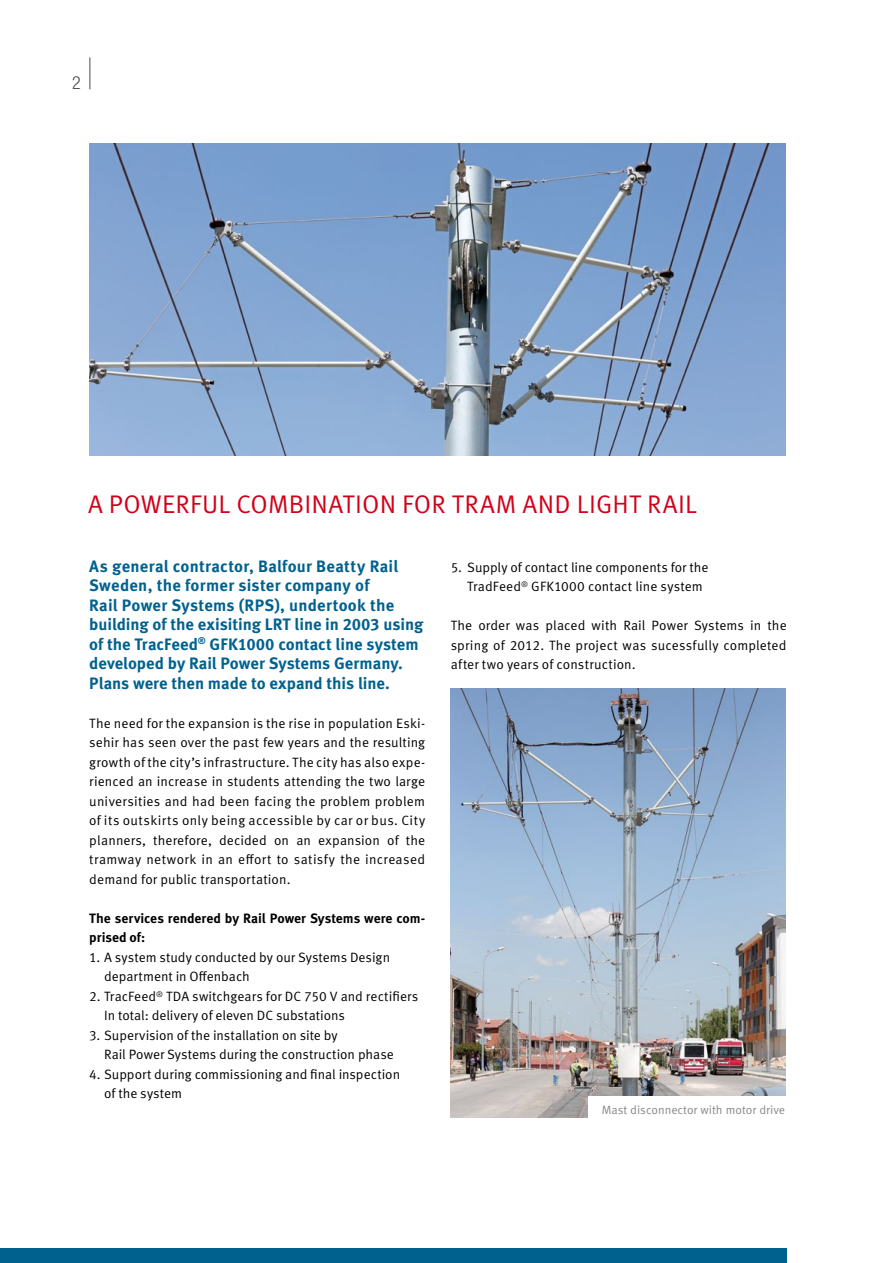
<style>
.page{position:relative;width:893px;height:1263px;background:#fff}
.page>*{position:absolute;margin:0;border:0;box-sizing:border-box;transform-origin:0 0}
.t1{font:25.5px "Meta Pro";letter-spacing:.015em;color:#d10019}
.t2{font:300 condensed 18px "Helvetica Neue LT Std";color:#4b4b4d}
.t3{font:700 16.5px/19.5px "Meta Pro";letter-spacing:.005em;color:#00618e}
.t4{font:13.5px/19.5px "Meta Pro";letter-spacing:.005em;color:#000}
.t5{font:700 13.5px/19.5px "Meta Pro";letter-spacing:.005em;color:#000}
.t6{font:12px "Meta Pro";color:#87888a}
</style>
<div class="page">
<div style="left:0;top:1248px;width:787px;height:15px;background:#00618e"></div>
<hr style="left:89px;top:57px;width:1px;height:32px;background:#4b4b4d">
<img style="left:89px;top:143px;width:696px;height:313px">
<img style="left:451px;top:689px;width:335px;height:429px">
<div style="left:588px;top:1096px;width:206px;height:29px;background:#fff"></div>
<h2 class="t2" style="left:72px;top:72px;width:10px">2</h2>
<h1 class="t1" style="left:88px;top:488px;width:166px">A powerful com</h1>
<h1 class="t1" style="left:289px;top:488px;width:30px">bination</h1>
<h1 class="t1" style="left:402px;top:488px;width:15px">for</h1>
<h1 class="t1" style="left:452px;top:488px;width:30px">Tram</h1>
<h1 class="t1" style="left:522px;top:488px;width:17px">and</h1>
<h1 class="t1" style="left:577px;top:488px;width:122px">Light Rai l</h1>
<p class="t3" style="left:89px;top:557px;width:336px">As general contractor, Balfour Beatty Rail Sweden, the former sister company of<br>Rail Power Systems (RPS), undertook the building of the exisiting LRT line in 2003 using of the TracFeed<sup>®</sup> GFK1000 contact line system developed by Rail Power Systems Germany.<br>Plans were then made to expand this line.</p>
<p class="t4" style="left:89px;top:714px;width:337px;text-align:justify">The need for the expansion is the rise in population Eski&shy;sehir has seen over the past few years and the resulting growth of the city’s infrastructure. The city has also expe&shy;rienced an increase in students attending the two large universities and had been facing the problem problem of its outskirts only being accessible by car or bus. City planners, therefore, decided on an expansion of the tramway network in an effort to satisfy the increased demand for public transportation.</p>
<p class="t5" style="left:89px;top:909px;width:337px">The services rendered by Rail Power Systems were com&shy;prised of:</p>
<p class="t4" style="left:104px;top:948px;width:288px;text-indent:-15px">1. A system study conducted by our Systems Design department in Offenbach</p>
<p class="t4" style="left:104px;top:987px;width:316px;text-indent:-15px">2. TracFeed<sup>®</sup> TDA switchgears for DC 750 V and rectifiers<br>In total: delivery of eleven DC substations</p>
<p class="t4" style="left:104px;top:1026px;width:291px;text-indent:-15px">3. Supervision of the installation on site by<br>Rail Power Systems during the construction phase</p>
<p class="t4" style="left:104px;top:1065px;width:297px;text-indent:-15px">4. Support during commissioning and final inspection of the system</p>
<p class="t4" style="left:467px;top:558px;width:243px;text-indent:-16px">5. Supply of contact line components for the<br>TradFeed<sup>®</sup> GFK1000 contact line system</p>
<p class="t4" style="left:451px;top:616px;width:337px;text-align:justify">The order was placed with Rail Power Systems in the spring of 2012. The project was sucessfully completed after two years of construction.</p>
<p class="t6" style="left:602px;top:1102px;width:185px">Mast disconnector with motor drive</p>
</div>
